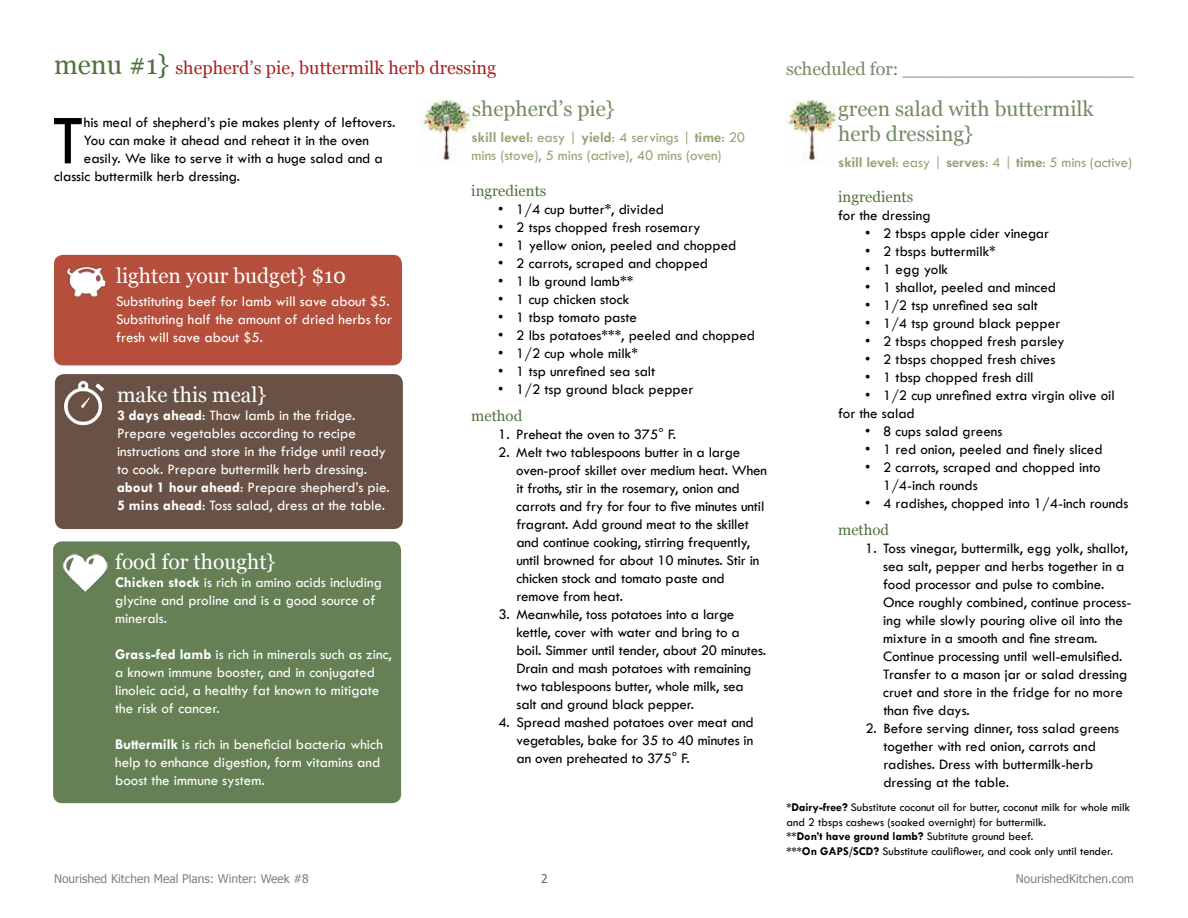
<style>
.page{position:relative;width:1188px;height:918px;background:#fff}
.page>*{position:absolute;margin:0;border:0;box-sizing:border-box;transform-origin:0 0}
.t1{font:72.9px "Tw Cen";color:#000}
.t2{font:21px/25.2px "Georgia";color:#748a63}
.t3{font:21px "Georgia";color:#fff}
.t4{font:18px "Georgia";color:#a72123}
.t5{font:18px "Georgia";color:#748a63}
.t6{font:15px/18px "Tw Cen";color:#000}
.t7{font:15px/18px "Tw Cen";color:#fff}
.t8{font:15px/18px "Tw Cen";letter-spacing:-.005em;color:#94a575}
.t9{font:15px "Georgia";color:#50723f}
.t10{font:12px/14.4px "Tw Cen";color:#000}
.t11{font:12px "Tahoma";color:#808285}
.t12{font:12px "Tahoma";color:#636466}
.s1{font-size:27px;color:#50723f}
.s2{font-weight:700}
</style>
<div class="page">
<div style="left:55px;top:374px;width:348px;height:155px;background:#695245;border-radius:9px"></div>
<img style="left:55px;top:374px;width:56px;height:52px">
<img style="left:420px;top:100px;width:52px;height:64px">
<img style="left:786px;top:100px;width:52px;height:64px">
<div style="left:54px;top:255px;width:348px;height:110px;background:#b54e3b;border-radius:9px"></div>
<img style="left:54px;top:258px;width:53px;height:38px">
<div style="left:53px;top:541px;width:348px;height:262px;background:#658054;border-radius:9px"></div>
<img style="left:62px;top:553px;width:46px;height:40px">
<p class="t4" style="left:54px;top:57px;width:444px"><span class="s1">menu #1}</span> shepherd’s pie, buttermilk herb dressing</p>
<p class="t5" style="left:786px;top:58px;width:349px">scheduled for: ____________________</p>
<h1 class="t1" style="left:52px;top:96px;width:33px">T</h1>
<p class="t6" style="left:84px;top:114px;width:313px">his meal of shepherd’s pie makes plenty of leftovers.</p>
<p class="t6" style="left:84px;top:132px;width:287px">You can make it ahead and reheat it in the oven</p>
<p class="t6" style="left:84px;top:150px;width:301px">easily. We like to serve it with a huge salad and a</p>
<p class="t6" style="left:54px;top:168px;width:187px">classic buttermilk herb dressing.</p>
<h2 class="t3" style="left:116px;top:263px;width:232px">lighten your budget} $10</h2>
<p class="t7" style="left:116px;top:292px;width:277px">Substituting beef for lamb will save about $5.<br>Substituting half the amount of dried herbs for fresh will save about $5.</p>
<h2 class="t3" style="left:117px;top:382px;width:151px">make this meal}</h2>
<p class="t7" style="left:117px;top:406px;width:274px"><span class="s2">3 days ahead</span>: Thaw lamb in the fridge.<br>Prepare vegetables according to recipe instructions and store in the fridge until ready to cook. Prepare buttermilk herb dressing. <span class="s2">about 1 hour ahead</span>: Prepare shepherd’s pie.<br><span class="s2">5 mins ahead</span>: Toss salad, dress at the table.</p>
<h2 class="t3" style="left:115px;top:549px;width:162px">food for thought}</h2>
<p class="t7" style="left:115px;top:573px;width:268px"><span class="s2">Chicken stock</span> is rich in amino acids including glycine and proline and is a good source of minerals.</p>
<p class="t7" style="left:115px;top:645px;width:278px"><span class="s2">Grass-fed lamb</span> is rich in minerals such as zinc, a known immune booster, and in conjugated linoleic acid, a healthy fat known to mitigate the risk of cancer.</p>
<p class="t7" style="left:115px;top:735px;width:270px"><span class="s2">Buttermilk</span> is rich in beneficial bacteria which help to enhance digestion, form vitamins and boost the immune system.</p>
<h2 class="t2" style="left:472px;top:97px;width:144px">shepherd’s pie}</h2>
<p class="t8" style="left:472px;top:128px;width:275px"><span class="s2">skill level</span>: easy | <span class="s2">yield</span>: 4 servings | <span class="s2">time</span>: 20 mins (stove), 5 mins (active), 40 mins (oven)</p>
<p class="t9" style="left:471px;top:181px;width:77px">ingredients</p>
<p class="t6" style="left:498px;top:200px;width:167px">• 1/4 cup butter*, divided</p>
<p class="t6" style="left:498px;top:218px;width:204px">• 2 tsps chopped fresh rosemary</p>
<p class="t6" style="left:498px;top:236px;width:240px">• 1 yellow onion, peeled and chopped</p>
<p class="t6" style="left:498px;top:254px;width:211px">• 2 carrots, scraped and chopped</p>
<p class="t6" style="left:498px;top:272px;width:137px">• 1 lb ground lamb**</p>
<p class="t6" style="left:498px;top:290px;width:133px">• 1 cup chicken stock</p>
<p class="t6" style="left:498px;top:308px;width:140px">• 1 tbsp tomato paste</p>
<p class="t6" style="left:498px;top:326px;width:258px">• 2 lbs potatoes***, peeled and chopped</p>
<p class="t6" style="left:498px;top:344px;width:141px">• 1/2 cup whole milk*</p>
<p class="t6" style="left:498px;top:362px;width:159px">• 1 tsp unrefined sea salt</p>
<p class="t6" style="left:498px;top:380px;width:197px">• 1/2 tsp ground black pepper</p>
<p class="t9" style="left:471px;top:406px;width:53px">method</p>
<p class="t6" style="left:498px;top:425px;width:179px">1. Preheat the oven to 375° F.</p>
<p class="t6" style="left:516px;top:443px;width:252px;text-indent:-18px">2. Melt two tablespoons butter in a large oven-proof skillet over medium heat. When it froths, stir in the rosemary, onion and carrots and fry for four to five minutes until fragrant. Add ground meat to the skillet and continue cooking, stirring frequently, until browned for about 10 minutes. Stir in chicken stock and tomato paste and remove from heat.</p>
<p class="t6" style="left:516px;top:605px;width:251px;text-indent:-18px">3. Meanwhile, toss potatoes into a large kettle, cover with water and bring to a boil. Simmer until tender, about 20 minutes.<br>Drain and mash potatoes with remaining two tablespoons butter, whole milk, sea salt and ground black pepper.</p>
<p class="t6" style="left:517px;top:713px;width:239px;text-align:justify;text-indent:-18px">4. Spread mashed potatoes over meat and vegetables, bake for 35 to 40 minutes in an oven preheated to 375° F.</p>
<h2 class="t2" style="left:838px;top:97px;width:257px">green salad with buttermilk herb dressing}</h2>
<p class="t8" style="left:838px;top:153px;width:295px"><span class="s2">skill level</span>: easy | <span class="s2">serves</span>: 4 | <span class="s2">time</span>: 5 mins (active)</p>
<p class="t9" style="left:838px;top:188px;width:77px">ingredients</p>
<p class="t6" style="left:838px;top:206px;width:94px">for the dressing</p>
<p class="t6" style="left:865px;top:224px;width:186px">• 2 tbsps apple cider vinegar</p>
<p class="t6" style="left:865px;top:242px;width:132px">• 2 tbsps buttermilk*</p>
<p class="t6" style="left:865px;top:260px;width:85px">• 1 egg yolk</p>
<p class="t6" style="left:865px;top:278px;width:192px">• 1 shallot, peeled and minced</p>
<p class="t6" style="left:865px;top:296px;width:174px">• 1/2 tsp unrefined sea salt</p>
<p class="t6" style="left:865px;top:314px;width:197px">• 1/4 tsp ground black pepper</p>
<p class="t6" style="left:865px;top:332px;width:201px">• 2 tbsps chopped fresh parsley</p>
<p class="t6" style="left:865px;top:350px;width:192px">• 2 tbsps chopped fresh chives</p>
<p class="t6" style="left:865px;top:368px;width:170px">• 1 tbsp chopped fresh dill</p>
<p class="t6" style="left:838px;top:386px;width:278px;text-indent:27px">• 1/2 cup unrefined extra virgin olive oil for the salad</p>
<p class="t6" style="left:865px;top:422px;width:139px">• 8 cups salad greens</p>
<p class="t6" style="left:865px;top:440px;width:239px">• 1 red onion, peeled and finely sliced</p>
<p class="t6" style="left:883px;top:458px;width:219px;text-indent:-18px">• 2 carrots, scraped and chopped into<br>1/4-inch rounds</p>
<p class="t6" style="left:865px;top:494px;width:265px">• 4 radishes, chopped into 1/4-inch rounds</p>
<p class="t9" style="left:838px;top:521px;width:53px">method</p>
<p class="t6" style="left:883px;top:539px;width:250px;text-indent:-18px">1. Toss vinegar, buttermilk, egg yolk, shallot, sea salt, pepper and herbs together in a food processor and pulse to combine.<br>Once roughly combined, continue process&shy;ing while slowly pouring olive oil into the mixture in a smooth and fine stream.<br>Continue processing until well-emulsified.<br>Transfer to a mason jar or salad dressing cruet and store in the fridge for no more than five days.</p>
<p class="t6" style="left:883px;top:719px;width:237px;text-indent:-18px">2. Before serving dinner, toss salad greens together with red onion, carrots and radishes. Dress with buttermilk-herb dressing at the table.</p>
<p class="t10" style="left:786px;top:800px;width:345px"><span class="s2">*Dairy-free?</span> Substitute coconut oil for butter, coconut milk for whole milk and 2 tbsps cashews (soaked overnight) for buttermilk.<br><span class="s2">**Don’t have ground lamb?</span> Subtitute ground beef.<br><span class="s2">***On GAPS/SCD?</span> Substitute cauliflower, and cook only until tender.</p>
<p class="t11" style="left:54px;top:871px;width:256px">Nourished Kitchen Meal Plans: Winter: Week #8</p>
<p class="t12" style="left:541px;top:871px;width:8px">2</p>
<p class="t11" style="left:1016px;top:871px;width:120px">NourishedKitchen.com</p>
</div>
